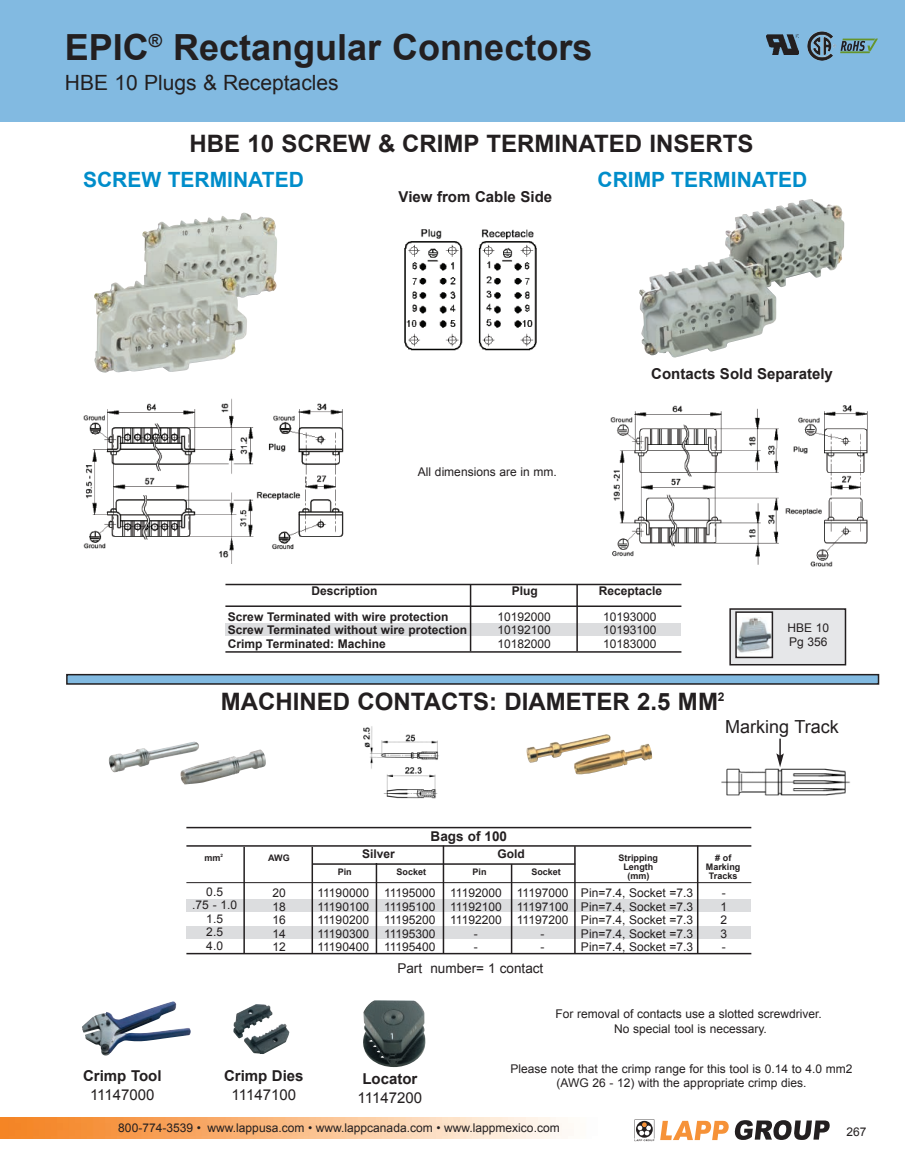
<style>
.page{position:relative;width:905px;height:1175px;background:#fff}
.page>*{position:absolute;margin:0;border:0;box-sizing:border-box;transform-origin:0 0}
.t1{font:700 36px "Arial";color:#231f20}
.t2{font:700 24px "Arial";color:#231f20}
.t3{font:700 21px "Arial";color:#008dca}
.t4{font:21px "Arial";color:#231f20}
.t5{font:18px "Arial";color:#231f20}
.t6{font:700 15px/18.3px "Arial";color:#231f20;text-align:center}
.t7{font:15px "Arial";color:#231f20}
.t8{font:13.5px "Arial";color:#231f20}
.t9{font:700 13.5px "Arial";color:#231f20}
.t10{font:12px/13.5px "Arial";color:#231f20;text-align:justify}
.t11{font:700 12px/13.5px "Arial";color:#231f20}
.t12{font:700 9px/9px "Arial";color:#231f20;text-align:center}
.s1{font-weight:400}
</style>
<div class="page">
<svg style="left:660px;top:1120px;width:68px;height:20px"></svg>
<svg style="left:734px;top:1120px;width:95px;height:19px"></svg>
<svg style="left:634px;top:1119px;width:20px;height:22px"></svg>
<img style="left:0;top:1117px;width:562px;height:21px">
<div style="left:0;top:0;width:904px;height:122px;background:#82bae1"></div>
<img style="left:94px;top:212px;width:183px;height:161px">
<img style="left:639px;top:199px;width:205px;height:159px">
<img style="left:610px;top:405px;width:258px;height:162px">
<img style="left:83px;top:398px;width:261px;height:165px">
<img style="left:404px;top:229px;width:133px;height:122px">
<img style="left:766px;top:34px;width:32px;height:20px">
<img style="left:812px;top:31px;width:21px;height:9px">
<svg style="left:840px;top:39px;width:37px;height:14px"></svg>
<hr style="left:225px;top:605px;width:456px;height:2px;background:#231f20">
<hr style="left:225px;top:651px;width:456px;height:1px;background:#231f20">
<hr style="left:225px;top:583px;width:456px;height:2px;background:#231f20">
<div style="left:225px;top:623px;width:456px;height:13px;background:#dcdddf"></div>
<hr style="left:576px;top:584px;width:2px;height:67px;background:#231f20">
<hr style="left:470px;top:585px;width:1px;height:66px;background:#231f20">
<div style="left:730px;top:609px;width:115px;height:55px;background:#e6e7e9"></div>
<div style="left:729px;top:608px;width:117px;height:57px;border:2px solid #231f20"></div>
<div style="left:736px;top:612px;width:36px;height:45px;background:#fff"></div>
<img style="left:738px;top:617px;width:32px;height:35px">
<div style="left:735px;top:611px;width:38px;height:47px;border:2px solid #231f20"></div>
<img style="left:363px;top:1000px;width:62px;height:67px">
<img style="left:233px;top:1004px;width:56px;height:50px">
<img style="left:82px;top:1001px;width:109px;height:54px">
<img style="left:526px;top:734px;width:126px;height:40px">
<img style="left:109px;top:741px;width:157px;height:43px">
<div style="left:67px;top:674px;width:811px;height:10px;background:#82bae1"></div>
<div style="left:66px;top:674px;width:813px;height:10px;border:2px solid #231f20"></div>
<img style="left:721px;top:768px;width:129px;height:28px">
<img style="left:363px;top:726px;width:76px;height:73px">
<svg style="left:776px;top:738px;width:7px;height:29px"></svg>
<hr style="left:186px;top:882px;width:565px;height:1px;background:#231f20">
<hr style="left:186px;top:952px;width:565px;height:2px;background:#231f20">
<hr style="left:186px;top:845px;width:565px;height:1px;background:#231f20">
<hr style="left:186px;top:827px;width:565px;height:1px;background:#231f20">
<div style="left:186px;top:899px;width:565px;height:13px;background:#dcdddf"></div>
<div style="left:186px;top:926px;width:565px;height:12px;background:#dcdddf"></div>
<hr style="left:243px;top:847px;width:2px;height:107px;background:#231f20">
<hr style="left:311px;top:847px;width:2px;height:107px;background:#231f20">
<hr style="left:442px;top:845px;width:2px;height:109px;background:#231f20">
<hr style="left:697px;top:845px;width:1px;height:109px;background:#231f20">
<hr style="left:574px;top:846px;width:1px;height:108px;background:#231f20">
<hr style="left:375px;top:863px;width:2px;height:90px;background:#231f20">
<hr style="left:312px;top:863px;width:263px;height:1px;background:#231f20">
<hr style="left:511px;top:864px;width:1px;height:89px;background:#231f20">
<p class="t1" style="left:65px;top:23px;width:529px">EPIC<sup>®</sup> Rectangular Connectors</p>
<p class="t4" style="left:65px;top:69px;width:275px">HBE 10 Plugs &amp; Receptacles</p>
<p class="t2" style="left:189px;top:128px;width:565px">HBE 10 SCREW &amp; CRIMP TERMINATED INSERTS</p>
<p class="t3" style="left:83px;top:166px;width:222px">SCREW TERMINATED</p>
<p class="t6" style="left:398px;top:188px;width:155px">View from Cable Side</p>
<p class="t3" style="left:597px;top:166px;width:211px">CRIMP TERMINATED</p>
<p class="t10" style="left:418px;top:465px;width:140px">All dimensions are in mm.</p>
<p class="t6" style="left:651px;top:365px;width:183px">Contacts Sold Separately</p>
<p class="t11" style="left:311px;top:585px;width:67px">Description</p>
<p class="t11" style="left:512px;top:585px;width:27px">Plug</p>
<p class="t11" style="left:598px;top:585px;width:65px">Receptacle</p>
<p class="t11" style="left:228px;top:610px;width:241px">Screw Terminated with wire protection<br>Screw Terminated without wire protection<br>Crimp Terminated: Machine</p>
<p class="t10" style="left:497px;top:610px;width:55px">10192000<br>10192100<br>10182000</p>
<p class="t10" style="left:603px;top:610px;width:55px">10193000<br>10193100<br>10183000</p>
<p class="t2" style="left:221px;top:685px;width:505px">MACHINED CONTACTS: DIAMETER 2.5 MM<sup>2</sup></p>
<p class="t10" style="left:787px;top:620px;width:43px;line-height:14.4px">HBE 10<br>Pg 356</p>
<p class="t5" style="left:725px;top:714px;width:115px">Marking Track</p>
<p class="t6" style="left:83px;top:1067px;width:80px">Crimp Tool<br><span class="s1">11147000</span></p>
<p class="t12" style="left:204px;top:853px;width:20px">mm<sup>2</sup></p>
<p class="t12" style="left:268px;top:853px;width:23px">AWG</p>
<p class="t10" style="left:272px;top:886px;width:15px">20<br>18<br>16<br>14<br>12</p>
<p class="t10" style="left:192px;top:884px;width:46px;text-align:center">0.5<br>.75 - 1.0<br>1.5<br>2.5<br>4.0</p>
<p class="t6" style="left:224px;top:1067px;width:81px">Crimp Dies<br><span class="s1">11147100</span></p>
<p class="t11" style="left:362px;top:847px;width:34px">Silver</p>
<p class="t9" style="left:430px;top:827px;width:78px">Bags of 100</p>
<p class="t11" style="left:497px;top:847px;width:29px">Gold</p>
<p class="t12" style="left:338px;top:867px;width:16px">Pin</p>
<p class="t10" style="left:317px;top:886px;width:53px">11190000<br>11190100<br>11190200<br>11190300<br>11190400</p>
<p class="t12" style="left:396px;top:867px;width:31px">Socket</p>
<p class="t10" style="left:384px;top:886px;width:53px">11195000<br>11195100<br>11195200<br>11195300<br>11195400</p>
<p class="t12" style="left:472px;top:867px;width:16px">Pin</p>
<p class="t10" style="left:450px;top:886px;width:53px;text-align:center">11192000<br>11192100<br>11192200 -<br>-</p>
<p class="t12" style="left:531px;top:867px;width:31px">Socket</p>
<p class="t10" style="left:517px;top:886px;width:53px;text-align:center">11197000<br>11197100<br>11197200 -<br>-</p>
<p class="t8" style="left:397px;top:959px;width:147px">Part number= 1 contact</p>
<p class="t12" style="left:618px;top:853px;width:41px">Stripping<br>Length (mm)</p>
<p class="t10" style="left:581px;top:886px;width:114px">Pin=7.4, Socket =7.3<br>Pin=7.4, Socket =7.3<br>Pin=7.4, Socket =7.3<br>Pin=7.4, Socket =7.3<br>Pin=7.4, Socket =7.3</p>
<p class="t12" style="left:706px;top:853px;width:36px"># of<br>Marking<br>Tracks</p>
<p class="t10" style="left:720px;top:886px;width:8px">- 1<br>2<br>3 -</p>
<p class="t10" style="left:555px;top:1007px;width:268px;line-height:14.4px;text-align:center">For removal of contacts use a slotted screwdriver.<br>No special tool is necessary.</p>
<p class="t10" style="left:510px;top:1062px;width:343px">Please note that the crimp range for this tool is 0.14 to 4.0 mm2</p>
<p class="t6" style="left:362px;top:1070px;width:56px">Locator</p>
<p class="t10" style="left:556px;top:1076px;width:251px">(AWG 26 - 12) with the appropriate crimp dies.</p>
<p class="t7" style="left:357px;top:1087px;width:66px">11147200</p>
<p class="t10" style="left:118px;top:1121px;width:443px">800-774-3539 • www.lappusa.com • www.lappcanada.com • www.lappmexico.com</p>
<p class="t10" style="left:846px;top:1124px;width:22px">267</p>
</div>
